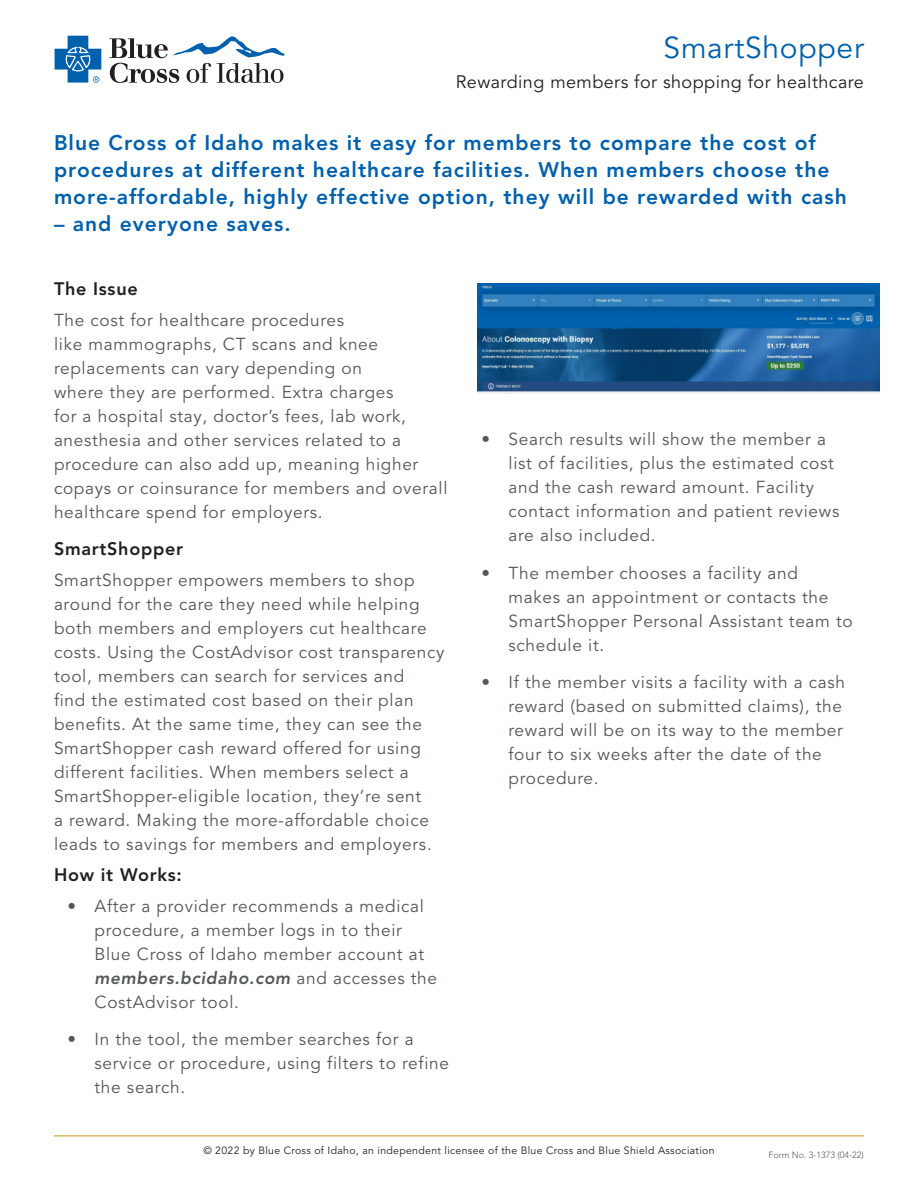
<style>
.page{position:relative;width:918px;height:1188px;background:#fff}
.page>*{position:absolute;margin:0;border:0;box-sizing:border-box;transform-origin:0 0}
.Page_Header{font:30px "Avenir LT Pro";letter-spacing:.025em;color:#0160ae}
.Intro_Text{font:800 21px/27px "Avenir LT Pro";letter-spacing:.05em;color:#0160ae}
.Page_Sub_Header{font:18px "Avenir LT Pro";letter-spacing:.025em;color:#231f20}
.Page_Sub_Header-2{font:800 18px "Avenir LT Pro";letter-spacing:.04em;color:#231f20}
.Body_Copy{font:17.25px/24px "Avenir LT Pro";letter-spacing:.04em;color:#525759}
.t1{font:10.5px "Avenir LT Pro";letter-spacing:.03em;color:#231f20}
._6_Form_Number{font:300 9px "Avenir LT Pro";color:#57585a}
.s1{font-weight:800;font-style:italic}
</style>
<div class="page">
<hr style="left:54px;top:1135px;width:810px;height:2px;background:#d6b760">
<svg style="left:55px;top:36px;width:46px;height:47px"></svg>
<svg style="left:109px;top:36px;width:176px;height:47px"></svg>
<img style="left:478px;top:284px;width:401px;height:109px">
<p class="Page_Header" style="left:664px;top:30px;width:202px">SmartShopper</p>
<p class="Page_Sub_Header" style="left:456px;top:71px;width:410px">Rewarding members for shopping for healthcare</p>
<p class="Intro_Text" style="left:54px;top:129px;width:794px">Blue Cross of Idaho makes it easy for members to compare the cost of procedures at different healthcare facilities. When members choose the more-affordable, highly effective option, they will be rewarded with cash</p>
<p class="Intro_Text" style="left:54px;top:210px;width:238px">– and everyone saves.</p>
<p class="Page_Sub_Header-2" style="left:54px;top:278px;width:85px">The Issue</p>
<p class="Body_Copy" style="left:54px;top:308px;width:395px">The cost for healthcare procedures<br>like mammographs, CT scans and knee replacements can vary depending on<br>where they are performed. Extra charges<br>for a hospital stay, doctor’s fees, lab work, anesthesia and other services related to a procedure can also add up, meaning higher copays or coinsurance for members and overall healthcare spend for employers.</p>
<p class="Page_Sub_Header-2" style="left:54px;top:539px;width:131px">SmartShopper</p>
<p class="Body_Copy" style="left:54px;top:569px;width:392px">SmartShopper empowers members to shop around for the care they need while helping both members and employers cut healthcare costs. Using the CostAdvisor cost transparency tool, members can search for services and<br>find the estimated cost based on their plan benefits. At the same time, they can see the SmartShopper cash reward offered for using different facilities. When members select a SmartShopper-eligible location, they’re sent<br>a reward. Making the more-affordable choice leads to savings for members and employers.</p>
<p class="Page_Sub_Header-2" style="left:54px;top:864px;width:129px">How it Works:</p>
<p class="Body_Copy" style="left:94px;top:894px;width:344px;text-indent:-27px">• After a provider recommends a medical procedure, a member logs in to their Blue Cross of Idaho member account at <span class="s1">members.bcidaho.com</span> and accesses the CostAdvisor tool.</p>
<p class="Body_Copy" style="left:94px;top:1028px;width:356px;text-indent:-27px">• In the tool, the member searches for a service or procedure, using filters to refine the search.</p>
<p class="Body_Copy" style="left:508px;top:428px;width:332px;text-indent:-27px">• Search results will show the member a list of facilities, plus the estimated cost and the cash reward amount. Facility contact information and patient reviews are also included.</p>
<p class="Body_Copy" style="left:508px;top:561px;width:346px;text-indent:-27px">• The member chooses a facility and makes an appointment or contacts the<br>SmartShopper Personal Assistant team to schedule it.</p>
<p class="Body_Copy" style="left:508px;top:671px;width:338px;text-indent:-27px">• If the member visits a facility with a cash reward (based on submitted claims), the reward will be on its way to the member four to six weeks after the date of the procedure.</p>
<p class="t1" style="left:203px;top:1144px;width:513px">© 2022 by Blue Cross of Idaho, an independent licensee of the Blue Cross and Blue Shield Association</p>
<p class="_6_Form_Number" style="left:768px;top:1149px;width:97px">Form No. 3-1373 (04-22)</p>
</div>
